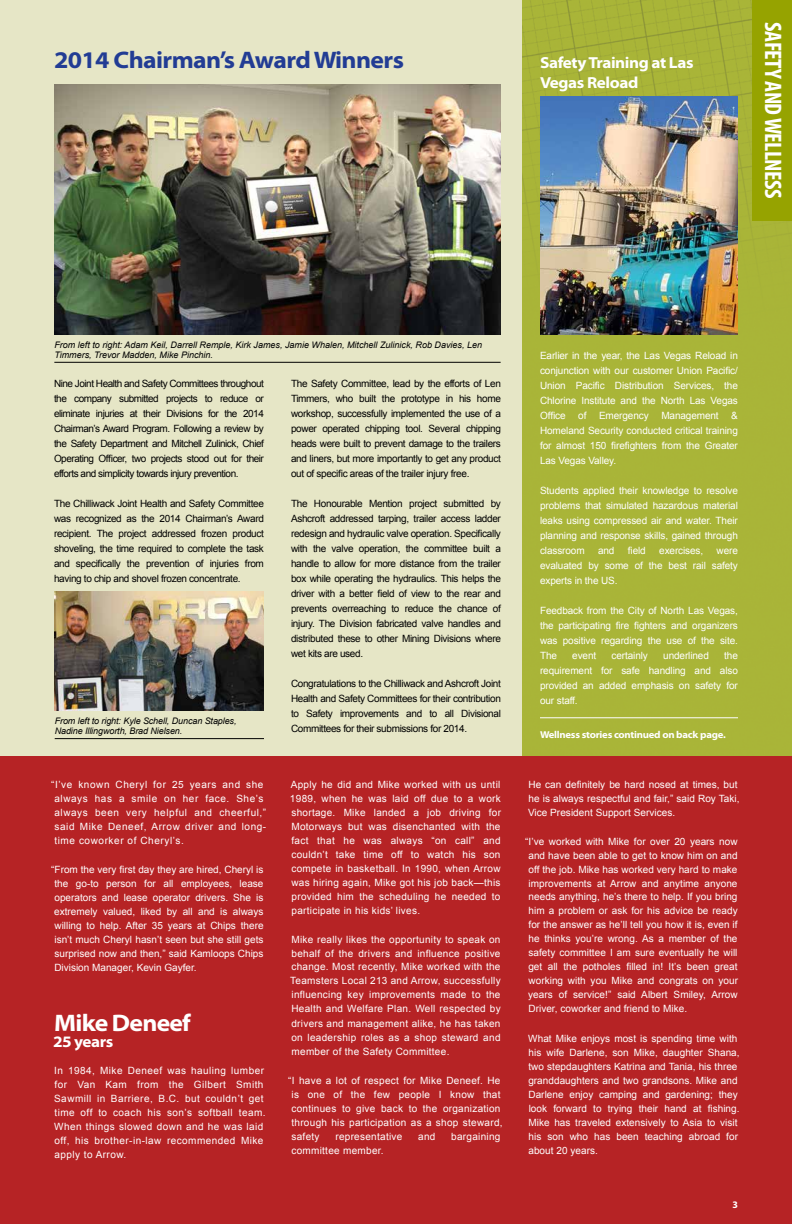
<style>
.page{position:relative;width:792px;height:1224px;background:#fff}
.page>*{position:absolute;margin:0;border:0;box-sizing:border-box;transform-origin:0 0}
.t1{font:700 semi-expanded 24px "Myriad Pro";letter-spacing:-.025em;color:#223c94}
.t2{font:700 condensed 24px "Myriad Pro";letter-spacing:-.025em;color:#fff}
.t3{font:700 semi-expanded 24px "Myriad Pro";letter-spacing:-.03em;color:#fff}
.t4{font:700 semi-expanded 16px/20px "Myriad Pro";letter-spacing:-.025em;color:#fff}
.t5{font:10px/14px "Arial";letter-spacing:.005em;color:#fff;text-align:justify}
.t6{font:10px/15px "Arial";letter-spacing:-.035em;color:#000;text-align:justify}
.t7{font:10px/14px "Arial";letter-spacing:.045em;color:#fff}
.t8{font:10px/14px "Arial";letter-spacing:.03em;color:#fff}
.t9{font:10px/14px "Arial";letter-spacing:.06em;color:#fff}
.t10{font:700 semi-expanded 10px "Myriad Pro";letter-spacing:-.025em;color:#fff}
.t11{font:700 10px "Myriad Pro";color:#fff}
.t12{font:italic 9px/10px "Arial";color:#000}
</style>
<div class="page">
<div style="left:0;top:0;width:792px;height:776px;background:#e6e6c6"></div>
<div style="left:522px;top:0;width:270px;height:756px;background:#a9b538"></div>
<div style="left:753px;top:0;width:39px;height:221px;background:#96a300"></div>
<div style="left:0;top:756px;width:792px;height:468px;background:#b62325"></div>
<img style="left:54px;top:85px;width:447px;height:249px">
<hr style="left:54px;top:362px;width:447px;height:1px;background:#000">
<img style="left:54px;top:591px;width:210px;height:119px">
<hr style="left:55px;top:738px;width:209px;height:1px;background:#000">
<img style="left:540px;top:97px;width:198px;height:237px">
<hr style="left:540px;top:717px;width:198px;height:1px;background:#fff">
<h1 class="t1" style="left:54px;top:46px;width:352px">2014 Chairman’s Award Winners</h1>
<h2 class="t4" style="left:540px;top:52px;width:155px">Safety Training at Las<br>Vegas Reload</h2>
<h1 class="t2" style="left:788px;top:22px;width:177px;rotate:90deg">SAFETY AND WELLNESS</h1>
<p class="t12" style="left:54px;top:340px;width:429px">From left to right: Adam Keil, Darrell Remple, Kirk James, Jamie Whalen, Mitchell Zulinick, Rob Davies, Len<br>Timmers, Trevor Madden, Mike Pinchin.</p>
<p class="t6" style="left:54px;top:376px;width:211px">Nine Joint Health and Safety Committees throughout the company submitted projects to reduce or eliminate injuries at their Divisions for the 2014<br>Chairman’s Award Program. Following a review by the Safety Department and Mitchell Zulinick, Chief Operating Officer, two projects stood out for their efforts and simplicity towards injury prevention.</p>
<p class="t6" style="left:54px;top:496px;width:211px">The Chilliwack Joint Health and Safety Committee was recognized as the 2014 Chairman’s Award recipient. The project addressed frozen product shoveling, the time required to complete the task and specifically the prevention of injuries from having to chip and shovel frozen concentrate.</p>
<p class="t12" style="left:55px;top:716px;width:183px">From left to right: Kyle Schell, Duncan Staples,<br>Nadine Illingworth, Brad Nielsen.</p>
<p class="t9" style="left:54px;top:777px;width:213px;text-indent:-3px">“I’ve known Cheryl for 25 years and she always has a smile on her face. She’s always been very helpful and cheerful,” said Mike Deneef, Arrow driver and long&shy;time coworker of Cheryl’s.</p>
<p class="t5" style="left:54px;top:862px;width:211px;text-indent:-3px">“From the very first day they are hired, Cheryl is the go-to person for all employees, lease operators and lease operator drivers. She is extremely valued, liked by all and is always willing to help. After 35 years at Chips there isn’t much Cheryl hasn’t seen but she still gets surprised now and then,” said Kamloops Chips Division Manager, Kevin Gayfer.</p>
<h1 class="t3" style="left:54px;top:1009px;width:138px">Mike Deneef</h1>
<h2 class="t4" style="left:53px;top:1031px;width:62px">25 years</h2>
<p class="t7" style="left:54px;top:1064px;width:213px">In 1984, Mike Deneef was hauling lumber for Van Kam from the Gilbert Smith Sawmill in Barriere, B.C. but couldn’t get time off to coach his son’s softball team.<br>When things slowed down and he was laid off, his brother-in-law recommended Mike apply to Arrow.</p>
<p class="t6" style="left:291px;top:376px;width:211px">The Safety Committee, lead by the efforts of Len Timmers, who built the prototype in his home workshop, successfully implemented the use of a power operated chipping tool. Several chipping heads were built to prevent damage to the trailers and liners, but more importantly to get any product out of specific areas of the trailer injury free.</p>
<p class="t6" style="left:291px;top:496px;width:211px">The Honourable Mention project submitted by Ashcroft addressed tarping, trailer access ladder redesign and hydraulic valve operation. Specifically with the valve operation, the committee built a handle to allow for more distance from the trailer box while operating the hydraulics. This helps the driver with a better field of view to the rear and prevents overreaching to reduce the chance of injury. The Division fabricated valve handles and distributed these to other Mining Divisions where wet kits are used.</p>
<p class="t6" style="left:291px;top:676px;width:211px">Congratulations to the Chilliwack and Ashcroft Joint Health and Safety Committees for their contribution to Safety improvements and to all Divisional Committees for their submissions for 2014.</p>
<p class="t5" style="left:290px;top:777px;width:213px">Apply he did and Mike worked with us until 1989, when he was laid off due to a work shortage. Mike landed a job driving for Motorways but was disenchanted with the fact that he was always “on call” and couldn’t take time off to watch his son compete in basketball. In 1990, when Arrow was hiring again, Mike got his job back—this provided him the scheduling he needed to participate in his kids’ lives.</p>
<p class="t5" style="left:290px;top:932px;width:212px">Mike really likes the opportunity to speak on behalf of the drivers and influence positive change. Most recently, Mike worked with the Teamsters Local 213 and Arrow, successfully influencing key improvements made to the Health and Welfare Plan. Well respected by drivers and management alike, he has taken on leadership roles as a shop steward and member of the Safety Committee.</p>
<p class="t8" style="left:291px;top:1073px;width:213px;text-indent:-3px">“I have a lot of respect for Mike Deneef. He is one of the few people I know that continues to give back to the organization through his participation as a shop steward, safety</p>
<p class="t8" style="left:335px;top:1129px;width:68px">representative</p>
<p class="t5" style="left:418px;top:1129px;width:19px">and</p>
<p class="t8" style="left:451px;top:1129px;width:51px">bargaining</p>
<p class="t8" style="left:291px;top:1143px;width:94px">committee member.</p>
<p class="t5" style="left:540px;top:348px;width:199px;line-height:15px">Earlier in the year, the Las Vegas Reload in conjunction with our customer Union Pacific/ Union Pacific Distribution Services, the Chlorine Institute and the North Las Vegas Office</p>
<p class="t5" style="left:540px;top:408px;width:199px;line-height:15px;text-indent:191px">&amp; Homeland Security conducted critical training for almost 150 firefighters from the Greater Las Vegas Valley.</p>
<p class="t5" style="left:540px;top:483px;width:199px;line-height:15px">Students applied their knowledge to resolve problems that simulated hazardous material leaks using compressed air and water. Their planning and response skills, gained through classroom</p>
<p class="t5" style="left:578px;top:408px;width:10px">of</p>
<p class="t5" style="left:599px;top:408px;width:51px">Emergency</p>
<p class="t5" style="left:661px;top:408px;width:59px">Management</p>
<p class="t5" style="left:598px;top:543px;width:18px">and</p>
<p class="t5" style="left:628px;top:543px;width:20px">field</p>
<p class="t5" style="left:659px;top:543px;width:46px">exercises,</p>
<p class="t5" style="left:540px;top:543px;width:199px;line-height:15px;text-indent:177px">were evaluated by some of the best rail safety experts in the US.</p>
<p class="t5" style="left:540px;top:603px;width:199px;line-height:15px">Feedback from the City of North Las Vegas, the participating fire fighters and organizers was positive regarding the use of the site.<br>The</p>
<p class="t5" style="left:540px;top:648px;width:199px;line-height:15px;text-indent:184px">the requirement for safe handling and also provided an added emphasis on safety for our staff.</p>
<p class="t5" style="left:572px;top:648px;width:26px">event</p>
<p class="t5" style="left:612px;top:648px;width:38px">certainly</p>
<p class="t5" style="left:663px;top:648px;width:47px">underlined</p>
<p class="t10" style="left:540px;top:729px;width:187px">Wellness stories continued on back page.</p>
<p class="t5" style="left:528px;top:777px;width:213px;text-align:left">He can definitely be hard nosed at times, but he is always respectful and fair,” said Roy Taki,<br>Vice President Support Services.</p>
<p class="t5" style="left:525px;top:834px;width:214px">“I’ve worked with Mike for over 20 years now and have been able to get to know him on and off the job. Mike has worked very hard to make improvements at Arrow and anytime anyone needs anything, he’s there to help. If you bring him a problem or ask for his advice be ready for the answer as he’ll tell you how it is, even if he thinks you’re wrong. As a member of the safety committee I am sure eventually he will get all the potholes filled in! It’s been great working with you Mike and congrats on your years of service!” said Albert Smiley, Arrow Driver, coworker and friend to Mike.</p>
<p class="t5" style="left:528px;top:1031px;width:213px;text-align:left">What Mike enjoys most is spending time with his wife Darlene, son Mike, daughter Shana, two stepdaughters Katrina and Tania, his three granddaughters and two grandsons. Mike and Darlene enjoy camping and gardening; they look forward to trying their hand at fishing.<br>Mike has traveled extensively to Asia to visit his son who has been teaching abroad for about 20 years.</p>
<p class="t11" style="left:732px;top:1198px;width:7px">3</p>
</div>
